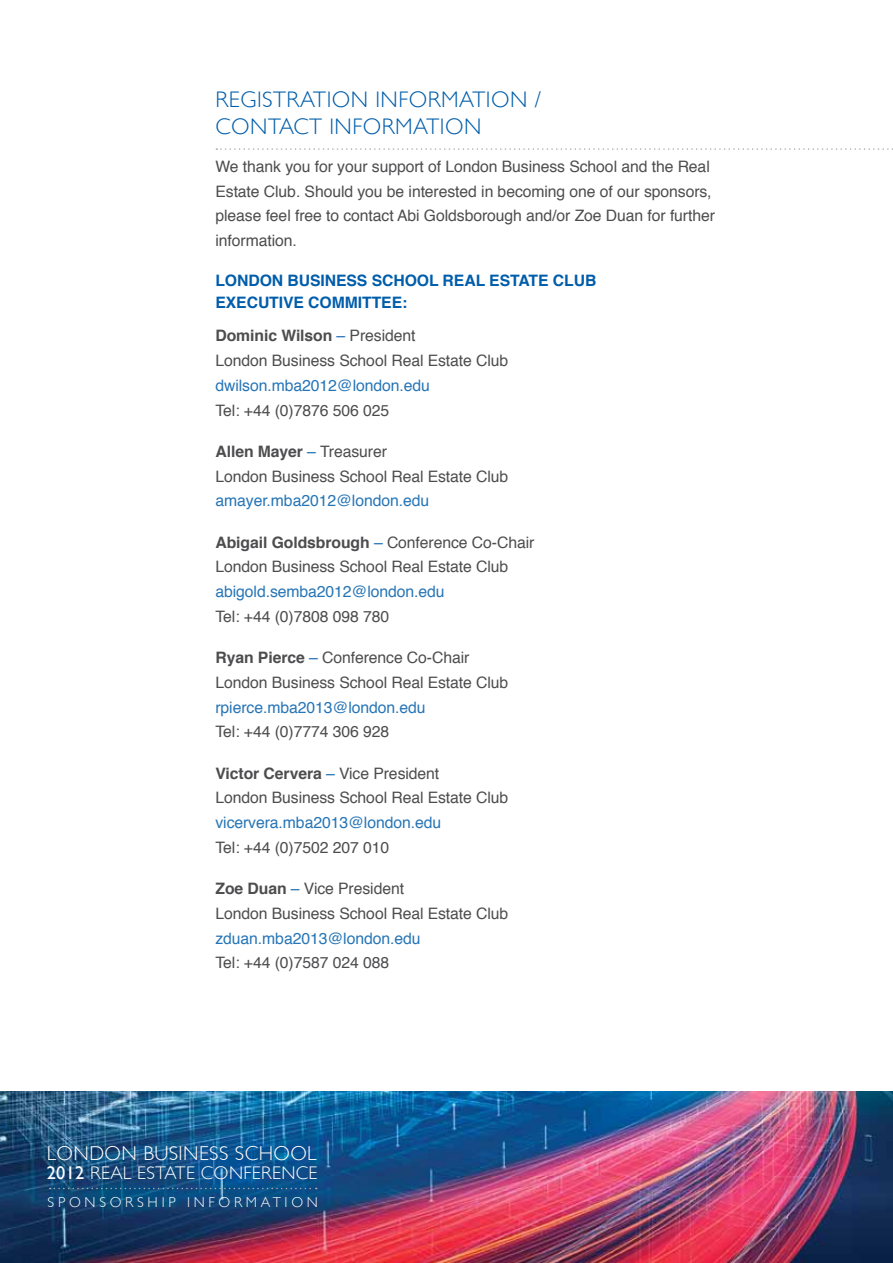
<style>
.page{position:relative;width:893px;height:1263px;background:#fff}
.page>*{position:absolute;margin:0;border:0;box-sizing:border-box;transform-origin:0 0}
.t1{font:300 22.5px/27px "Gill Sans";letter-spacing:.02em;color:#005daa}
.t2{font:300 20.1px "Gill Sans";letter-spacing:.02em;color:#fff}
.t3{font:300 18.3px "Gill Sans";letter-spacing:.02em;color:#fff}
.t4{font:15.75px/24.8px "Helvetica";letter-spacing:-.005em;color:#4d4d4f}
.t5{font:15.75px "Helvetica";letter-spacing:-.005em;color:#2675b6}
.t6{font:700 15.75px "Helvetica";letter-spacing:-.005em;color:#005daa}
.t7{font:700 15.75px/33.3px "Helvetica";letter-spacing:-.005em;color:#4d4d4f}
.t8{font:300 14.4px "Gill Sans";letter-spacing:.26em;color:#fff}
.s1{color:#005daa}
.s2{font-weight:400;color:#2675b6}
.s3{font-weight:400}
.s4{font-weight:700}
.s5{color:#2675b6}
</style>
<div class="page">
<img style="left:0;top:1091px;width:893px;height:172px">
<svg style="left:50px;top:1188px;width:267px;height:1px"></svg>
<svg style="left:216px;top:148px;width:677px;height:2px"></svg>
<h1 class="t1" style="left:215px;top:86px;width:327px">REGISTRATION INFORMATION /<br>CONTACT INFORMATION</h1>
<p class="t4" style="left:215px;top:154px;width:501px">We thank you for your support of London Business School and the Real Estate Club. Should you be interested in becoming one of our sponsors, please feel free to contact Abi Goldsborough and/or Zoe Duan for further information.</p>
<p class="t6" style="left:215px;top:267px;width:132px">London Business</p>
<p class="t6" style="left:372px;top:267px;width:83px">School Real</p>
<p class="t6" style="left:489px;top:267px;width:21px">Estate</p>
<p class="t6" style="left:553px;top:267px;width:43px">Club</p>
<p class="t6" style="left:215px;top:290px;width:158px">Executive Comm ittee</p>
<p class="t7" style="left:215px;top:286px;width:202px;text-indent:187px"><span class="s1">:<br></span>Dominic Wilson <span class="s2">–</span> <span class="s3">President</span></p>
<p class="t4" style="left:215px;top:349px;width:294px">London Business School Real Estate Club</p>
<p class="t5" style="left:215px;top:373px;width:216px">dwilson.mba2012@london.edu</p>
<p class="t4" style="left:215px;top:398px;width:175px">Tel: +44 (0)7876 506 025</p>
<p class="t4" style="left:215px;top:439px;width:294px"><span class="s4">Allen Mayer</span> <span class="s5">–</span> Treasurer<br>London Business School Real Estate Club</p>
<p class="t5" style="left:215px;top:489px;width:215px">amayer.mba2012@london.edu</p>
<p class="t4" style="left:215px;top:530px;width:320px"><span class="s4">Abigail Goldsbrough</span> <span class="s5">–</span> Conference Co-Chair<br>London Business School Real Estate Club</p>
<p class="t5" style="left:215px;top:579px;width:231px">abigold.semba2012@london.edu</p>
<p class="t4" style="left:215px;top:604px;width:175px">Tel: +44 (0)7808 098 780</p>
<p class="t4" style="left:215px;top:646px;width:294px"><span class="s4">Ryan Pierce</span> <span class="s5">–</span> Conference Co-Chair<br>London Business School Real Estate Club</p>
<p class="t5" style="left:215px;top:695px;width:212px">rpierce.mba2013@london.edu</p>
<p class="t4" style="left:215px;top:720px;width:175px">Tel: +44 (0)7774 306 928</p>
<p class="t4" style="left:215px;top:761px;width:294px"><span class="s4">Victor Cervera</span> <span class="s5">–</span> Vice President<br>London Business School Real Estate Club</p>
<p class="t5" style="left:215px;top:810px;width:227px">vicervera.mba2013@london.edu</p>
<p class="t4" style="left:215px;top:835px;width:175px">Tel: +44 (0)7502 207 010</p>
<p class="t4" style="left:215px;top:877px;width:294px"><span class="s4">Zoe Duan</span> <span class="s5">–</span> Vice President<br>London Business School Real Estate Club</p>
<p class="t5" style="left:215px;top:926px;width:207px">zduan.mba2013@london.edu</p>
<p class="t4" style="left:215px;top:951px;width:175px">Tel: +44 (0)7587 024 088</p>
<p class="t2" style="left:47px;top:1141px;width:271px">LON DON BUSIN ESS SCHOOL</p>
<p class="t3" style="left:47px;top:1163px;width:272px"><span class="s3">2012</span> REAL ESTATE CONFERENCE</p>
<p class="t8" style="left:48px;top:1193px;width:150px">SPON SORSHIP INF</p>
<p class="t8" style="left:219px;top:1193px;width:99px">ORMATION</p>
</div>
